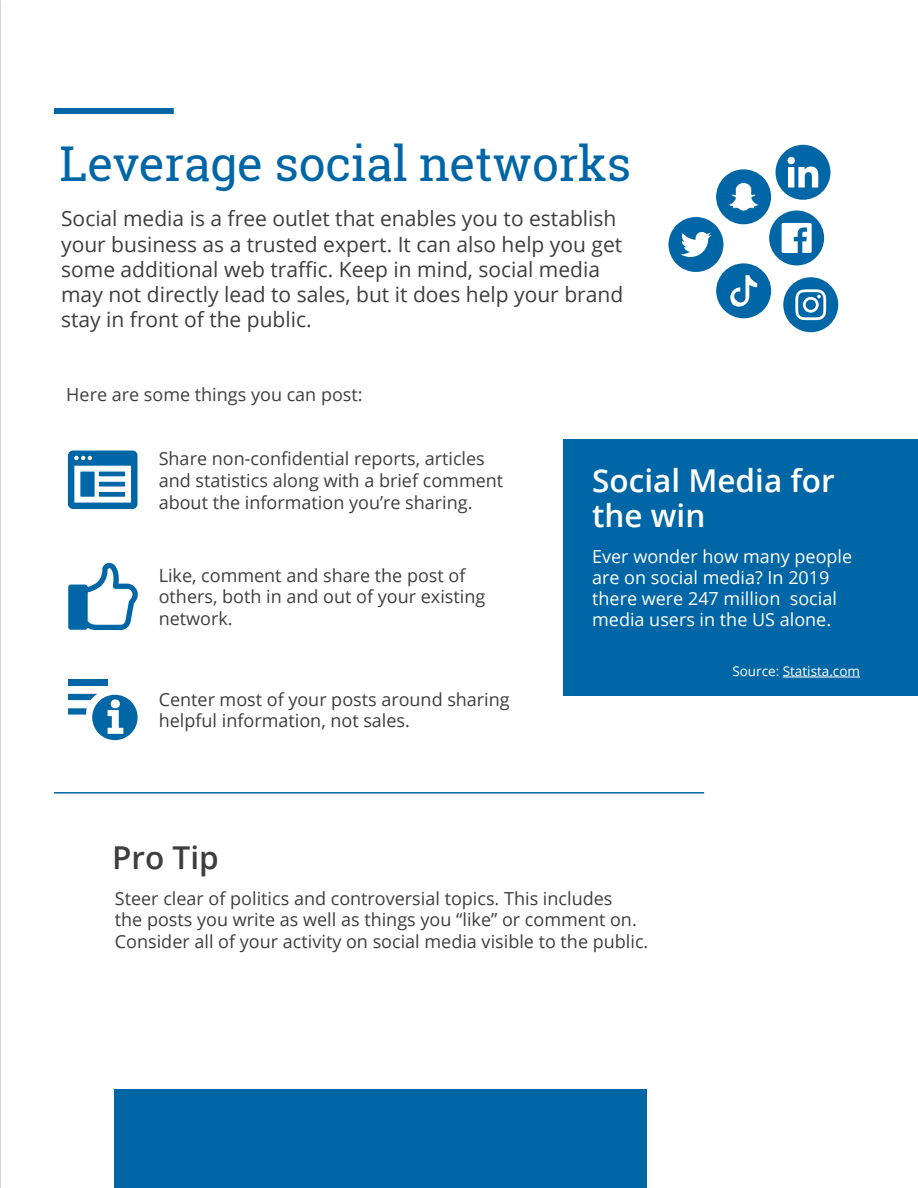
<style>
.page{position:relative;width:918px;height:1188px;background:#fff}
.page>*{position:absolute;margin:0;border:0;box-sizing:border-box;transform-origin:0 0}
.AG_Body{font:48px "Roboto Slab";letter-spacing:-.005em;color:#0066a5}
.t1{font:600 31.5px/34.5px "Open Sans";color:#fff}
.t2{font:600 31.5px "Open Sans";color:#3e3e3f}
.t3{font:21px/25.2px "Open Sans";color:#3e3e3f}
.t4{font:18px/21.6px "Open Sans";color:#3e3e3f}
.t5{font:18px/21px "Open Sans";color:#fff}
.t6{font:13.5px "Open Sans";color:#fff}
</style>
<div class="page">
<div style="left:564px;top:440px;width:354px;height:256px;background:#0066a5"></div>
<div style="left:115px;top:1089px;width:532px;height:99px;background:#0066a5"></div>
<svg style="left:68px;top:451px;width:70px;height:58px"></svg>
<div style="left:99px;top:492px;width:26px;height:5px;background:#0066a5"></div>
<div style="left:99px;top:482px;width:26px;height:5px;background:#0066a5"></div>
<hr style="left:99px;top:472px;width:26px;height:4px;background:#0066a5">
<div style="left:80px;top:472px;width:15px;height:25px;background:#0066a5"></div>
<svg style="left:68px;top:563px;width:70px;height:67px"></svg>
<div style="left:68px;top:679px;width:40px;height:6px;background:#0066a5"></div>
<svg style="left:68px;top:694px;width:70px;height:46px"></svg>
<div style="left:769px;top:211px;width:55px;height:54px;background:#0066a5;border-radius:50%"></div>
<svg style="left:782px;top:223px;width:30px;height:30px"></svg>
<div style="left:668px;top:217px;width:55px;height:55px;background:#0066a5;border-radius:50%"></div>
<svg style="left:681px;top:232px;width:30px;height:25px"></svg>
<div style="left:776px;top:145px;width:54px;height:55px;background:#0066a5;border-radius:50%"></div>
<svg style="left:788px;top:157px;width:30px;height:31px"></svg>
<div style="left:716px;top:263px;width:55px;height:55px;background:#0066a5;border-radius:50%"></div>
<svg style="left:730px;top:275px;width:27px;height:32px"></svg>
<div style="left:716px;top:169px;width:55px;height:55px;background:#0066a5;border-radius:50%"></div>
<svg style="left:728px;top:182px;width:31px;height:29px"></svg>
<div style="left:783px;top:277px;width:55px;height:55px;background:#0066a5;border-radius:50%"></div>
<svg style="left:795px;top:289px;width:31px;height:31px"></svg>
<hr style="left:783px;top:677px;width:77px;height:1px;background:#fff">
<hr style="left:54px;top:792px;width:650px;height:2px;background:#0066a5">
<div style="left:54px;top:108px;width:120px;height:6px;background:#0066a5"></div>
<p class="AG_Body" style="left:60px;top:131px;width:573px">Leverage social networks</p>
<p class="t3" style="left:61px;top:206px;width:564px">Social media is a free outlet that enables you to establish your business as a trusted expert. It can also help you get some additional web traffic. Keep in mind, social media may not directly lead to sales, but it does help your brand stay in front of the public.</p>
<p class="t4" style="left:66px;top:383px;width:298px">Here are some things you can post:</p>
<p class="t4" style="left:159px;top:448px;width:346px">Share non-confidential reports, articles and statistics along with a brief comment about the information you’re sharing.</p>
<p class="t4" style="left:159px;top:564px;width:328px">Like, comment and share the post of others, both in and out of your existing network.</p>
<p class="t4" style="left:159px;top:688px;width:353px">Center most of your posts around sharing helpful information, not sales.</p>
<p class="t1" style="left:592px;top:463px;width:244px">Social Media for the win</p>
<p class="t5" style="left:592px;top:545px;width:262px">Ever wonder how many people are on social media? In 2019 there were 247 million social media users in the US alone.</p>
<p class="t6" style="left:732px;top:662px;width:129px">Source: Statista.com</p>
<p class="t2" style="left:112px;top:836px;width:108px">Pro Tip</p>
<p class="t4" style="left:115px;top:887px;width:535px">Steer clear of politics and controversial topics. This includes<br>the posts you write as well as things you “like” or comment on.<br>Consider all of your activity on social media visible to the public.</p>
</div>
